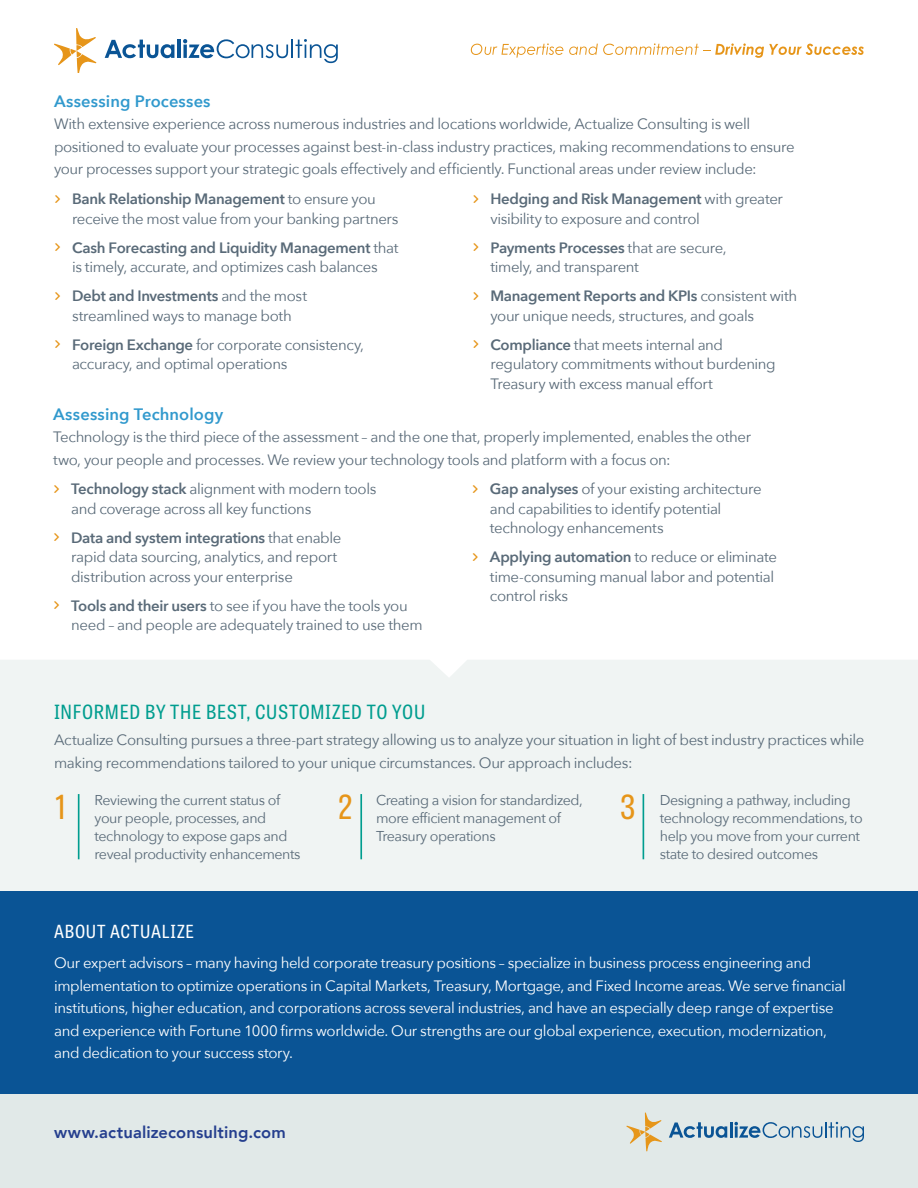
<style>
.page{position:relative;width:918px;height:1188px;background:#fff}
.page>*{position:absolute;margin:0;border:0;box-sizing:border-box;transform-origin:0 0}
.t1{font:semi-condensed 33px "Tablet Gothic";color:#e69519}
.t2{font:semi-condensed 19.5px "Tablet Gothic";letter-spacing:.04em;color:#009d8f}
.t3{font:semi-condensed 18px "Tablet Gothic";letter-spacing:.045em;color:#fff}
.t4{font:600 16.5px "Avenir Next";letter-spacing:.01em;color:#3199cd}
.t5{font:800 16.5px "Avenir";letter-spacing:.01em;color:#253f8e}
.t6{font:15px/19.5px "Avenir Next";letter-spacing:-.025em;color:#596a78}
.t7{font:15px/22.5px "Avenir Next";letter-spacing:-.025em;color:#fff}
.t8{font:14.25px/18px "Avenir Next";letter-spacing:-.03em;color:#596a78}
.s1{font-weight:600}
</style>
<div class="page">
<div style="left:0;top:1094px;width:918px;height:94px;background:#e1e9e8"></div>
<svg style="left:626px;top:1113px;width:36px;height:38px"></svg>
<svg style="left:669px;top:1122px;width:58px;height:16px"></svg>
<hr style="left:730px;top:1122px;width:3px;height:16px;background:#0a5495">
<svg style="left:734px;top:1122px;width:130px;height:20px"></svg>
<svg style="left:471px;top:43px;width:92px;height:15px"></svg>
<svg style="left:569px;top:43px;width:295px;height:15px"></svg>
<div style="left:0;top:660px;width:918px;height:231px;background:#f0f4f3"></div>
<div style="left:0;top:891px;width:918px;height:203px;background:#0a5495"></div>
<svg style="left:54px;top:29px;width:42px;height:44px"></svg>
<svg style="left:105px;top:40px;width:69px;height:18px"></svg>
<hr style="left:177px;top:39px;width:4px;height:19px;background:#0a5495">
<svg style="left:183px;top:39px;width:155px;height:24px"></svg>
<hr style="left:78px;top:794px;width:2px;height:65px;background:#009d8f">
<hr style="left:360px;top:794px;width:2px;height:65px;background:#009d8f">
<hr style="left:643px;top:794px;width:1px;height:65px;background:#009d8f">
<p class="t4" style="left:54px;top:87px;width:158px">Assessing Processes</p>
<p class="t6" style="left:54px;top:112px;width:742px;line-height:22.5px">With extensive experience across numerous industries and locations worldwide, Actualize Consulting is well positioned to evaluate your processes against best-in-class industry practices, making recommendations to ensure your processes support your strategic goals effectively and efficiently. Functional areas under review include:</p>
<p class="t6" style="left:72px;top:189px;width:328px"><span class="s1">Bank Relationship Management</span> to ensure you receive the most value from your banking partners</p>
<p class="t6" style="left:72px;top:237px;width:328px"><span class="s1">Cash Forecasting and Liquidity Management</span> that is timely, accurate, and optimizes cash balances</p>
<p class="t6" style="left:72px;top:285px;width:237px"><span class="s1">Debt and Investments</span> and the most streamlined ways to manage both</p>
<p class="t6" style="left:72px;top:334px;width:294px"><span class="s1">Foreign Exchange</span> for corporate consistency, accuracy, and optimal operations</p>
<p class="t6" style="left:490px;top:189px;width:294px"><span class="s1">Hedging and Risk Management</span> with greater visibility to exposure and control</p>
<p class="t6" style="left:490px;top:237px;width:238px"><span class="s1">Payments Processes</span> that are secure, timely, and transparent</p>
<p class="t6" style="left:490px;top:285px;width:308px"><span class="s1">Management Reports and KPIs</span> consistent with your unique needs, structures, and goals</p>
<p class="t6" style="left:490px;top:334px;width:287px"><span class="s1">Compliance</span> that meets internal and regulatory commitments without burdening<br>Treasury with excess manual effort</p>
<p class="t4" style="left:53px;top:400px;width:172px">Assessing Technology</p>
<p class="t6" style="left:53px;top:425px;width:699px;line-height:22.5px">Technology is the third piece of the assessment – and the one that, properly implemented, enables the other two, your people and processes. We review your technology tools and platform with a focus on:</p>
<p class="t6" style="left:71px;top:479px;width:307px"><span class="s1">Technology stack</span> alignment with modern tools and coverage across all key functions</p>
<p class="t6" style="left:71px;top:527px;width:272px"><span class="s1">Data and system integrations</span> that enable rapid data sourcing, analytics, and report distribution across your enterprise</p>
<p class="t6" style="left:71px;top:595px;width:353px"><span class="s1">Tools and their users</span> to see if you have the tools you need – and people are adequately trained to use them</p>
<p class="t6" style="left:490px;top:479px;width:273px"><span class="s1">Gap analyses</span> of your existing architecture and capabilities to identify potential technology enhancements</p>
<p class="t6" style="left:490px;top:547px;width:289px"><span class="s1">Applying automation</span> to reduce or eliminate time-consuming manual labor and potential control risks</p>
<h2 class="t2" style="left:54px;top:699px;width:373px">INFORMED BY THE BEST, CUSTOMIZED TO YOU</h2>
<p class="t6" style="left:54px;top:728px;width:812px;line-height:22.5px">Actualize Consulting pursues a three-part strategy allowing us to analyze your situation in light of best industry practices while making recommendations tailored to your unique circumstances. Our approach includes:</p>
<p class="t8" style="left:94px;top:791px;width:208px">Reviewing the current status of your people, processes, and technology to expose gaps and reveal productivity enhancements</p>
<h1 class="t1" style="left:55px;top:784px;width:12px">1</h1>
<h1 class="t1" style="left:338px;top:784px;width:16px">2</h1>
<h1 class="t1" style="left:620px;top:784px;width:17px">3</h1>
<p class="t8" style="left:376px;top:791px;width:208px">Creating a vision for standardized, more efficient management of<br>Treasury operations</p>
<p class="t8" style="left:660px;top:791px;width:204px">Designing a pathway, including technology recommendations, to help you move from your current state to desired outcomes</p>
<p class="t3" style="left:54px;top:920px;width:141px">ABOUT ACTUALIZE</p>
<p class="t7" style="left:54px;top:951px;width:793px">Our expert advisors – many having held corporate treasury positions – specialize in business process engineering and implementation to optimize operations in Capital Markets, Treasury, Mortgage, and Fixed Income areas. We serve financial institutions, higher education, and corporations across several industries, and have an especially deep range of expertise and experience with Fortune 1000 firms worldwide. Our strengths are our global experience, execution, modernization, and dedication to your success story.</p>
<p class="t5" style="left:54px;top:1119px;width:233px">www.actualizeconsulting.com</p>
</div>
